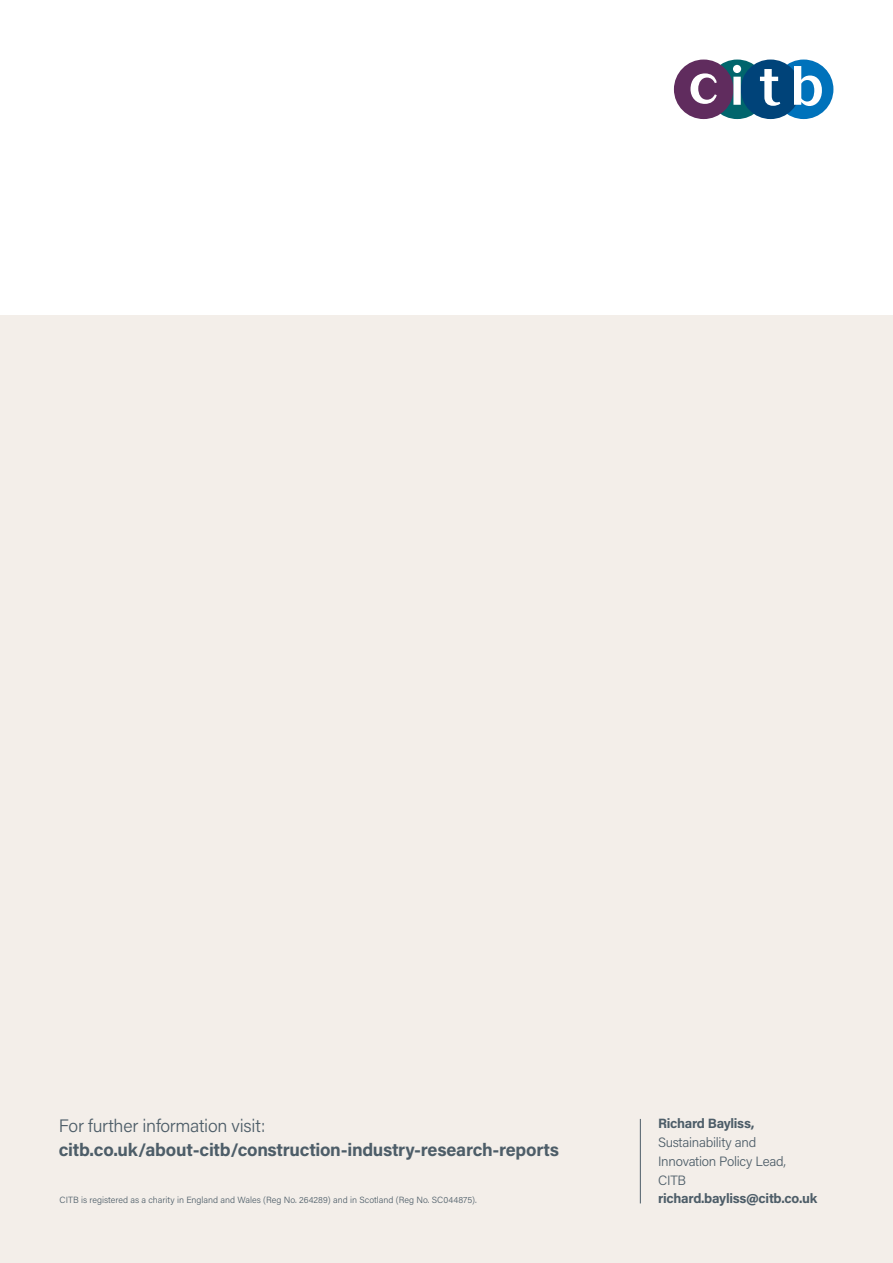
<style>
.page{position:relative;width:893px;height:1263px;background:#fff}
.page>*{position:absolute;margin:0;border:0;box-sizing:border-box;transform-origin:0 0}
.t1{font:700 18px "Acumin Pro";letter-spacing:-.015em;color:#4d5d68}
.t2{font:300 18px "Acumin Pro";letter-spacing:-.015em;color:#4d5d68}
.t3{font:300 13.5px/18.8px "Acumin Pro";letter-spacing:-.02em;color:#4d5d68}
.t4{font:700 13.5px "Acumin Pro";letter-spacing:-.02em;color:#4d5d68}
.t5{font:300 9px "Acumin Pro";color:#4d5d68}
</style>
<div class="page">
<div style="left:0;top:316px;width:893px;height:947px;background:#f3eee9"></div>
<hr style="left:640px;top:1119px;width:1px;height:84px;background:#4d5d68">
<div style="left:774px;top:60px;width:59px;height:59px;background:#0072bb;border-radius:50%"></div>
<div style="left:707px;top:60px;width:60px;height:59px;background:#00656c;border-radius:50%"></div>
<div style="left:741px;top:60px;width:59px;height:59px;background:#004379;border-radius:50%"></div>
<div style="left:674px;top:60px;width:59px;height:59px;background:#602c5e;border-radius:50%"></div>
<svg style="left:690px;top:73px;width:27px;height:31px"></svg>
<svg style="left:733px;top:65px;width:8px;height:40px"></svg>
<svg style="left:760px;top:69px;width:20px;height:37px"></svg>
<svg style="left:794px;top:66px;width:28px;height:40px"></svg>
<h1 class="t2" style="left:59px;top:1113px;width:208px">For further information visit:</h1>
<h1 class="t1" style="left:59px;top:1137px;width:502px">citb.co.uk/about-citb/construction-industry-research-reports</h1>
<h2 class="t4" style="left:658px;top:1114px;width:98px">Richard Bayliss,</h2>
<h2 class="t3" style="left:658px;top:1132px;width:129px">Sustainability and<br>Innovation Policy Lead,<br>CITB</h2>
<p class="t5" style="left:60px;top:1194px;width:419px">CITB is registered as a charity in England and Wales (Reg No. 264289) and in Scotland (Reg No. SC044875).</p>
<h2 class="t4" style="left:658px;top:1189px;width:161px">richard.bayliss@citb.co.uk</h2>
</div>
